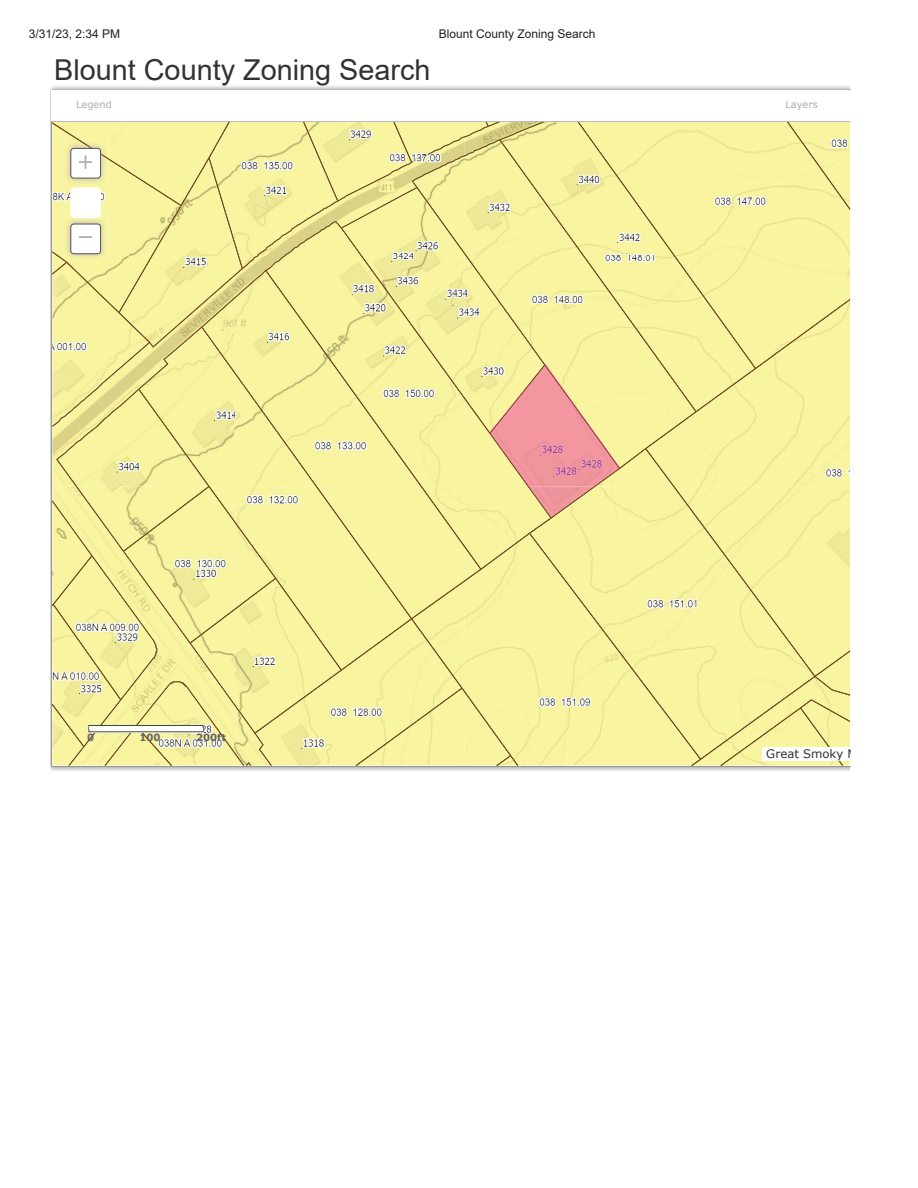
<style>
.page{position:relative;width:918px;height:1188px;background:#fff}
.page>*{position:absolute;margin:0;border:0;box-sizing:border-box;transform-origin:0 0}
.t1{font:28.8px "Arial";color:#313232}
.t2{font:21.6px "Verdana";color:#acacac}
.t3{font:12px "Arial";color:#231f20}
.t4{font:11.7px "Verdana";color:#313131}
.t5{font:9.9px "Verdana";color:#acacac}
.t6{font:700 9.9px "Verdana";color:#666}
</style>
<div class="page">
<img style="left:56px;top:83px;width:373px;height:3px">
<hr style="left:52px;top:766px;width:798px;height:1px;background:#999">
<div style="left:756px;top:122px;width:94px;height:123px;background:#f8f4a0"></div>
<div style="left:621px;top:122px;width:135px;height:177px;background:#f8f4a0"></div>
<div style="left:621px;top:139px;width:75px;height:309px;background:#f8f4a0"></div>
<img style="left:786px;top:122px;width:64px;height:88px">
<div style="left:621px;top:448px;width:24px;height:85px;background:#f8f4a0"></div>
<div style="left:645px;top:299px;width:205px;height:351px;background:#f8f4a0"></div>
<svg style="left:701px;top:650px;width:149px;height:116px;background:#f2ed9b"></svg>
<div style="left:621px;top:533px;width:80px;height:233px;background:#f8f4a0"></div>
<div style="left:763px;top:748px;width:87px;height:13px;background:#fff"></div>
<hr style="left:51px;top:121px;width:799px;height:1px;background:#b4bcc7">
<hr style="left:51px;top:121px;width:1px;height:645px;background:#999">
<svg style="left:52px;top:122px;width:569px;height:644px;background:#f1ea9d"></svg>
<p class="t3" style="left:29px;top:25px;width:93px">3/31/23, 2:34 PM</p>
<p class="t3" style="left:439px;top:25px;width:158px">Blount County Zoning Search</p>
<h1 class="t1" style="left:54px;top:50px;width:378px">Blount County Zoning Search</h1>
<p class="t5" style="left:76px;top:98px;width:37px">Legend</p>
<p class="t5" style="left:785px;top:98px;width:34px">Layers</p>
<h2 class="t2" style="left:77px;top:146px;width:19px">+</h2>
<h2 class="t2" style="left:77px;top:222px;width:19px">−</h2>
<p class="t6" style="left:87px;top:731px;width:9px">0</p>
<p class="t6" style="left:139px;top:731px;width:23px">100</p>
<p class="t6" style="left:196px;top:731px;width:31px">200ft</p>
<p class="t4" style="left:766px;top:746px;width:93px">Great Smoky M</p>
</div>
